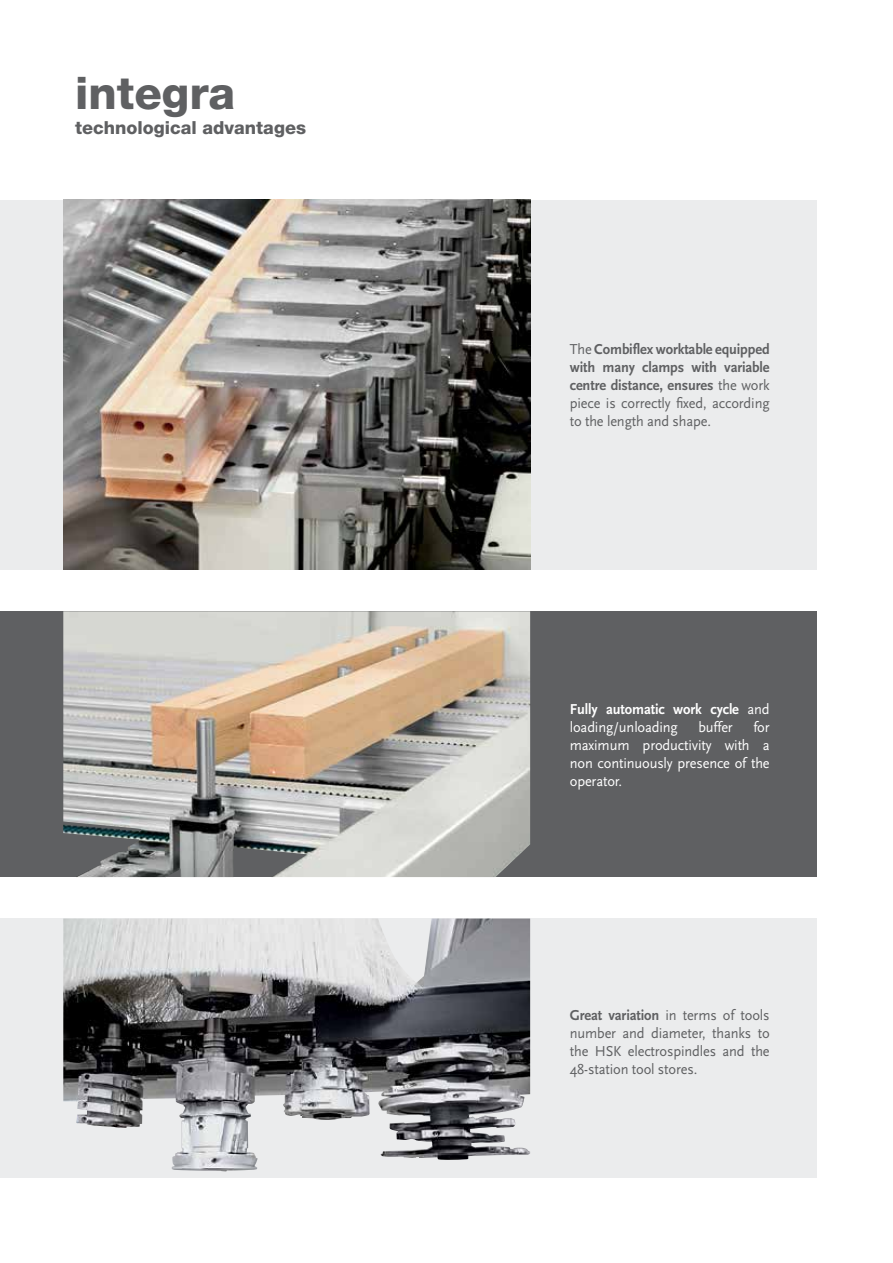
<style>
.page{position:relative;width:893px;height:1263px;background:#fff}
.page>*{position:absolute;margin:0;border:0;box-sizing:border-box;transform-origin:0 0}
.t1{font:800 45px "Helvetica Neue";color:#5f6062}
.t2{font:800 18px "Helvetica Neue";color:#5f6062}
.t3{font:700 15px/18px "Scala Sans";letter-spacing:-.01em;color:#5f6062;text-align:justify;scale:.96 1}
.t4{font:15px/18px "Scala Sans";letter-spacing:-.01em;color:#5f6062;text-align:justify;scale:.96 1}
.t5{font:15px/18px "Scala Sans";letter-spacing:-.01em;color:#fff;text-align:justify;scale:.96 1}
.t6{font:700 15px/18px "Scala Sans";letter-spacing:-.01em;color:#fff;scale:.96 1}
.s1{font-weight:400}
.s2{font-weight:700}
</style>
<div class="page">
<div style="left:0;top:611px;width:816px;height:266px;background:#5f6062"></div>
<div style="left:0;top:200px;width:816px;height:370px;background:#ebeced"></div>
<svg style="left:0;top:918px;width:816px;height:260px;background:#d2d3d4"></svg>
<img style="left:63px;top:200px;width:467px;height:370px">
<img style="left:63px;top:918px;width:368px;height:253px">
<img style="left:63px;top:611px;width:467px;height:266px">
<h1 class="t1" style="left:75px;top:66px;width:162px">integra</h1>
<p class="t2" style="left:75px;top:117px;width:232px">technological advantages</p>
<p class="t3" style="left:570px;top:341px;width:210px"><span class="s1">The</span> Combiflex worktable equipped with many clamps with variable centre distance, ensures <span class="s1">the work piece is correctly fixed, according to the length and shape.</span></p>
<p class="t6" style="left:570px;top:700px;width:210px">Fully automatic work cycle <span class="s1">and loading/unloading</span></p>
<p class="t5" style="left:570px;top:718px;width:210px;text-indent:184px">for maximum productivity with a non continuously presence of the operator.</p>
<p class="t5" style="left:698px;top:718px;width:37px">buffer</p>
<p class="t4" style="left:570px;top:1006px;width:210px"><span class="s2">Great variation</span> in terms of tools number and diameter, thanks to the HSK electrospindles and the 48-station tool stores.</p>
</div>
